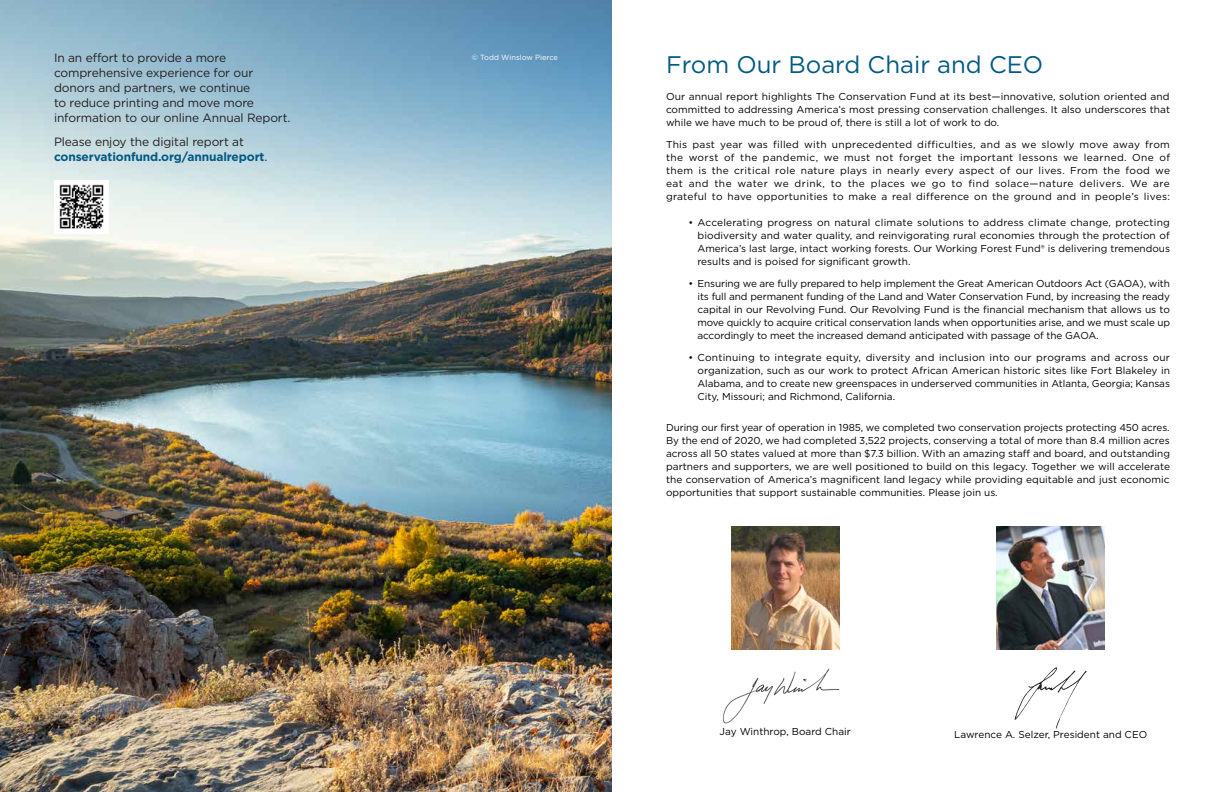
<style>
.page{position:relative;width:1224px;height:792px;background:#fff}
.page>*{position:absolute;margin:0;border:0;box-sizing:border-box;transform-origin:0 0}
.t1{font:24px "Gotham";color:#005a84}
.t2{font:12px/15px "Gotham";letter-spacing:-.01em;color:#231f20}
.t3{font:700 12px/15px "Gotham";letter-spacing:-.01em;color:#005a84}
.t4{font:10px/13px "Gotham";color:#000;text-align:justify}
.t5{font:7.5px "Gotham";color:#fff}
.s1{font-weight:400;color:#231f20}
</style>
<div class="page">
<img style="left:723px;top:668px;width:117px;height:56px">
<img style="left:1014px;top:668px;width:73px;height:61px">
<img style="left:0;top:0;width:612px;height:792px">
<img style="left:997px;top:527px;width:108px;height:122px">
<img style="left:731px;top:527px;width:108px;height:122px">
<img style="left:54px;top:180px;width:54px;height:54px">
<p class="t2" style="left:54px;top:50px;width:238px">In an effort to provide a more comprehensive experience for our donors and partners, we continue<br>to reduce printing and move more information to our online Annual Report.</p>
<p class="t3" style="left:54px;top:135px;width:215px"><span class="s1">Please enjoy the digital report at </span>conservationfund.org/annualreport<span class="s1">.</span></p>
<p class="t5" style="left:472px;top:53px;width:88px">© Todd Winslow Pierce</p>
<h1 class="t1" style="left:666px;top:49px;width:379px">From Our Board Chair and CEO</h1>
<p class="t4" style="left:666px;top:90px;width:506px">Our annual report highlights The Conservation Fund at its best—innovative, solution oriented and committed to addressing America’s most pressing conservation challenges. It also underscores that while we have much to be proud of, there is still a lot of work to do.</p>
<p class="t4" style="left:666px;top:138px;width:506px">This past year was filled with unprecedented difficulties, and as we slowly move away from the worst of the pandemic, we must not forget the important lessons we learned. One of them is the critical role nature plays in nearly every aspect of our lives. From the food we eat and the water we drink, to the places we go to find solace—nature delivers. We are grateful to have opportunities to make a real difference on the ground and in people’s lives:</p>
<p class="t4" style="left:698px;top:216px;width:474px;text-indent:-9px">• Accelerating progress on natural climate solutions to address climate change, protecting biodiversity and water quality, and reinvigorating rural economies through the protection of America’s last large, intact working forests. Our Working Forest Fund® is delivering tremendous results and is poised for significant growth.</p>
<p class="t4" style="left:698px;top:277px;width:474px;text-indent:-9px">• Ensuring we are fully prepared to help implement the Great American Outdoors Act (GAOA), with its full and permanent funding of the Land and Water Conservation Fund, by increasing the ready capital in our Revolving Fund. Our Revolving Fund is the financial mechanism that allows us to move quickly to acquire critical conservation lands when opportunities arise, and we must scale up accordingly to meet the increased demand anticipated with passage of the GAOA.</p>
<p class="t4" style="left:698px;top:351px;width:474px;text-indent:-9px">• Continuing to integrate equity, diversity and inclusion into our programs and across our organization, such as our work to protect African American historic sites like Fort Blakeley in Alabama, and to create new greenspaces in underserved communities in Atlanta, Georgia; Kansas City, Missouri; and Richmond, California.</p>
<p class="t4" style="left:666px;top:421px;width:506px">During our first year of operation in 1985, we completed two conservation projects protecting 450 acres.<br>By the end of 2020, we had completed 3,522 projects, conserving a total of more than 8.4 million acres across all 50 states valued at more than $7.3 billion. With an amazing staff and board, and outstanding partners and supporters, we are well positioned to build on this legacy. Together we will accelerate the conservation of America’s magnificent land legacy while providing equitable and just economic opportunities that support sustainable communities. Please join us.</p>
<p class="t4" style="left:720px;top:725px;width:133px">Jay Winthrop, Board Chair</p>
<p class="t4" style="left:954px;top:727px;width:194px">Lawrence A. Selzer, President and CEO</p>
</div>
